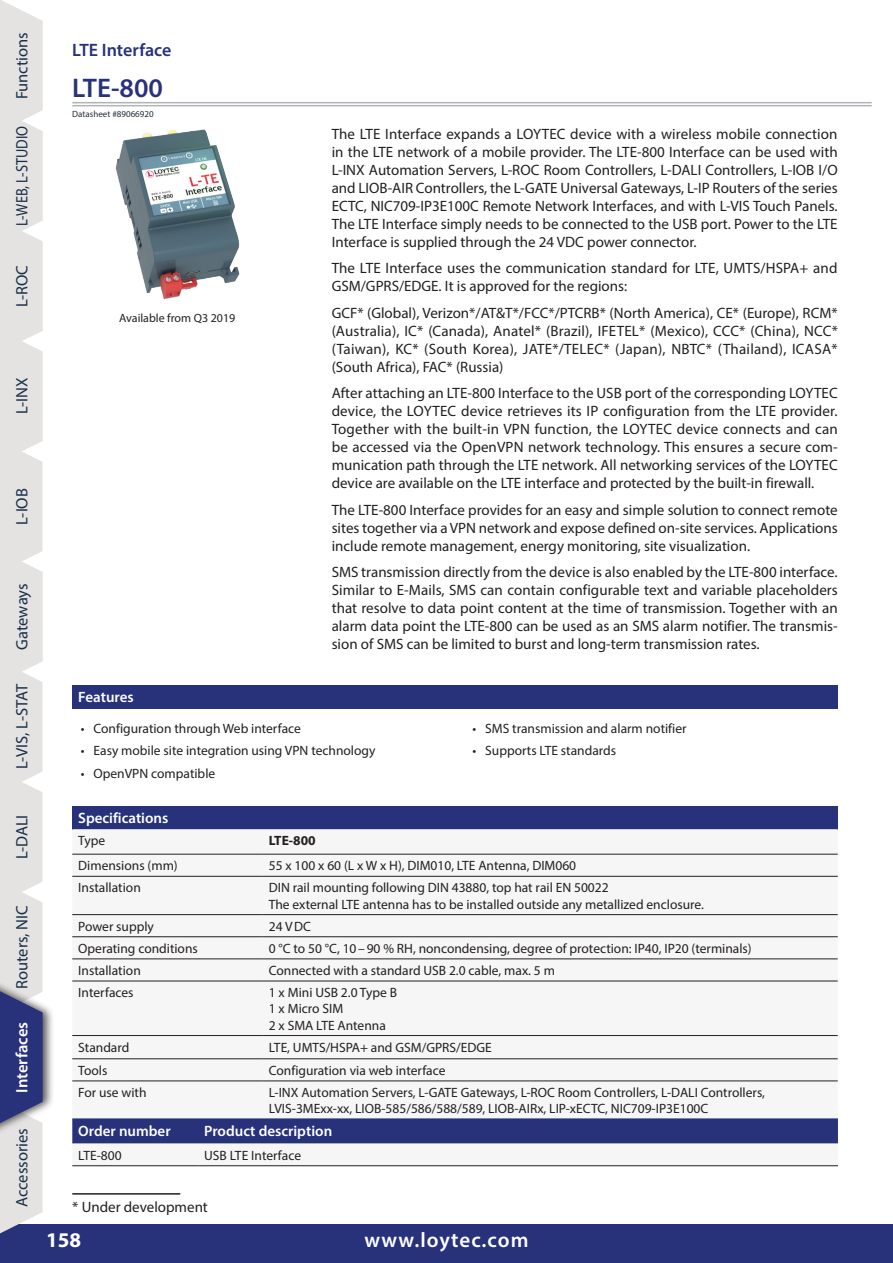
<style>
.page{position:relative;width:893px;height:1263px;background:#fff}
.page>*{position:absolute;margin:0;border:0;box-sizing:border-box;transform-origin:0 0}
.Title__Device__-_TOC{font:600 27px "Myriad Pro";color:#27327b}
.t1{font:600 21px "Myriad Pro";letter-spacing:.05em;color:#fff}
.t2{font:700 21px "Myriad Pro";color:#fff}
.UberTitle__Device{font:600 18px "Myriad Pro";color:#27327b}
.Tab__Register__Stand{font:16.5px "Myriad Pro";color:#182e48}
.Tab__Register__Stand-2{font:16.5px "Myriad Pro";color:#182e48;scale:.87 1}
.Tab__Register__Selec{font:600 16.5px "Myriad Pro";color:#fff}
.LOYTEC_Base__LANGUAG{font:15px/18px "Myriad Pro";color:#231f20;text-align:justify}
.Table_Headline{font:600 15px "Myriad Pro";color:#fff}
.Table_Text_without_I{font:13.5px/16.2px "Myriad Pro";color:#231f20}
.Table_Text_with_Inde{font:13.5px "Myriad Pro";color:#231f20}
.Table_Text_without_I-2{font:700 13.5px "Myriad Pro";color:#231f20}
.t3{font:12px "Myriad Pro";color:#231f20}
.Datasheet{font:9px "Myriad Pro";color:#232d3a}
</style>
<div class="page">
<div style="left:0;top:1225px;width:893px;height:38px;background:#27327b"></div>
<hr style="left:72px;top:102px;width:800px;height:1px;background:#b2b3b7">
<hr style="left:72px;top:105px;width:800px;height:1px;background:#b2b3b7">
<div style="left:0;top:963px;width:55px;height:188px;background:#231f20;opacity:.75"></div>
<svg style="left:0;top:0;width:43px;height:1234px;background:#d2d2d9"></svg>
<div style="left:72px;top:685px;width:766px;height:23px;background:#27327b"></div>
<div style="left:72px;top:806px;width:766px;height:23px;background:#27327b"></div>
<div style="left:72px;top:829px;width:766px;height:253px;background:#f6f6f6"></div>
<hr style="left:72px;top:981px;width:191px;height:1px;background:#231f20">
<hr style="left:263px;top:981px;width:575px;height:1px;background:#231f20">
<hr style="left:263px;top:854px;width:575px;height:1px;background:#231f20">
<hr style="left:72px;top:876px;width:191px;height:1px;background:#231f20">
<hr style="left:72px;top:914px;width:191px;height:1px;background:#231f20">
<hr style="left:72px;top:936px;width:191px;height:1px;background:#231f20">
<hr style="left:72px;top:958px;width:191px;height:1px;background:#231f20">
<hr style="left:72px;top:1035px;width:191px;height:1px;background:#231f20">
<hr style="left:72px;top:1058px;width:191px;height:1px;background:#231f20">
<hr style="left:263px;top:876px;width:575px;height:1px;background:#231f20">
<hr style="left:263px;top:914px;width:575px;height:1px;background:#231f20">
<hr style="left:263px;top:936px;width:575px;height:1px;background:#231f20">
<hr style="left:263px;top:958px;width:575px;height:1px;background:#231f20">
<hr style="left:263px;top:1035px;width:575px;height:1px;background:#231f20">
<hr style="left:263px;top:1058px;width:575px;height:1px;background:#231f20">
<hr style="left:72px;top:854px;width:191px;height:1px;background:#231f20">
<hr style="left:72px;top:1080px;width:191px;height:1px;background:#231f20">
<hr style="left:263px;top:1080px;width:575px;height:1px;background:#231f20">
<img style="left:116px;top:129px;width:124px;height:170px">
<svg style="left:72px;top:1118px;width:766px;height:26px;background:#2f397f"></svg>
<hr style="left:72px;top:1165px;width:126px;height:1px;background:#231f20">
<hr style="left:198px;top:1165px;width:640px;height:1px;background:#231f20">
<hr style="left:72px;top:1193px;width:108px;height:1px;background:#231f20">
<p class="Tab__Register__Stand" style="left:12px;top:99px;width:69px;rotate:-90deg">Functions</p>
<p class="Tab__Register__Stand-2" style="left:12px;top:226px;width:117px;rotate:-90deg">L‑WEB, L‑STUDIO</p>
<p class="Tab__Register__Stand" style="left:12px;top:307px;width:44px;rotate:-90deg">L‑ROC</p>
<p class="Tab__Register__Stand" style="left:12px;top:414px;width:38px;rotate:-90deg">L‑INX</p>
<p class="Tab__Register__Stand" style="left:12px;top:525px;width:38px;rotate:-90deg">L‑IOB</p>
<p class="Tab__Register__Stand" style="left:12px;top:650px;width:68px;rotate:-90deg">Gateways</p>
<p class="Tab__Register__Stand" style="left:12px;top:769px;width:87px;rotate:-90deg">L‑VIS, L-STAT</p>
<p class="Tab__Register__Stand" style="left:12px;top:859px;width:46px;rotate:-90deg">L‑DALI</p>
<p class="Tab__Register__Stand" style="left:12px;top:989px;width:85px;rotate:-90deg">Routers, NIC</p>
<p class="Tab__Register__Selec" style="left:11px;top:1093px;width:72px;rotate:-90deg">Interfaces</p>
<p class="Tab__Register__Stand" style="left:12px;top:1207px;width:81px;rotate:-90deg">Accessories</p>
<p class="UberTitle__Device" style="left:72px;top:39px;width:101px">LTE Interface</p>
<p class="Title__Device__-_TOC" style="left:72px;top:71px;width:92px">LTE‑800</p>
<p class="Datasheet" style="left:72px;top:109px;width:83px">Datasheet #89066920</p>
<p class="t3" style="left:119px;top:311px;width:118px">Available from Q3 2019</p>
<p class="Table_Headline" style="left:78px;top:687px;width:57px">Features</p>
<p class="LOYTEC_Base__LANGUAG" style="left:332px;top:125px;width:508px">The LTE Interface expands a LOYTEC device with a wireless mobile connection in the LTE network of a mobile provider. The LTE-800 Interface can be used with L‑INX Automation Servers, L‑ROC Room Controllers, L‑DALI Controllers, L-IOB I/O and LIOB-AIR Controllers, the L‑GATE Universal Gateways, L‑IP Routers of the series ECTC, NIC709‑IP3E100C Remote Network Interfaces, and with L‑VIS Touch Panels.<br>The LTE Interface simply needs to be connected to the USB port. Power to the LTE Interface is supplied through the 24 VDC power connector.</p>
<p class="LOYTEC_Base__LANGUAG" style="left:332px;top:259px;width:507px">The LTE Interface uses the communication standard for LTE, UMTS/HSPA+ and<br>GSM/GPRS/EDGE. It is approved for the regions:</p>
<p class="LOYTEC_Base__LANGUAG" style="left:332px;top:304px;width:508px">GCF* (Global), Verizon*/AT&amp;T*/FCC*/PTCRB* (North America), CE* (Europe), RCM* (Australia), IC* (Canada), Anatel* (Brazil), IFETEL* (Mexico), CCC* (China), NCC* (Taiwan), KC* (South Korea), JATE*/TELEC* (Japan), NBTC* (Thailand), ICASA* (South Africa), FAC* (Russia)</p>
<p class="LOYTEC_Base__LANGUAG" style="left:332px;top:384px;width:507px">After attaching an LTE-800 Interface to the USB port of the corresponding LOYTEC device, the LOYTEC device retrieves its IP configuration from the LTE provider.<br>Together with the built-in VPN function, the LOYTEC device connects and can be accessed via the OpenVPN network technology. This ensures a secure com‑ munication path through the LTE network. All networking services of the LOYTEC device are available on the LTE interface and protected by the built-in firewall.</p>
<p class="LOYTEC_Base__LANGUAG" style="left:332px;top:501px;width:508px">The LTE-800 Interface provides for an easy and simple solution to connect remote sites together via a VPN network and expose defined on-site services. Applications include remote management, energy monitoring, site visualization.</p>
<p class="LOYTEC_Base__LANGUAG" style="left:332px;top:563px;width:508px">SMS transmission directly from the device is also enabled by the LTE-800 interface.<br>Similar to E-Mails, SMS can contain configurable text and variable placeholders that resolve to data point content at the time of transmission. Together with an alarm data point the LTE-800 can be used as an SMS alarm notifier. The transmis‑ sion of SMS can be limited to burst and long-term transmission rates.</p>
<p class="Table_Text_without_I" style="left:81px;top:720px;width:222px">• Configuration through Web interface</p>
<p class="Table_Text_without_I" style="left:81px;top:742px;width:296px">• Easy mobile site integration using VPN technology</p>
<p class="Table_Text_without_I" style="left:81px;top:765px;width:136px">• OpenVPN compatible</p>
<p class="Table_Text_without_I" style="left:472px;top:720px;width:216px">• SMS transmission and alarm notifier</p>
<p class="Table_Text_without_I" style="left:472px;top:742px;width:145px">• Supports LTE standards</p>
<p class="Table_Headline" style="left:78px;top:808px;width:92px">Specifications</p>
<p class="Table_Text_without_I" style="left:78px;top:832px;width:28px">Type</p>
<p class="Table_Text_without_I-2" style="left:269px;top:832px;width:48px">LTE‑800</p>
<p class="Table_Text_without_I" style="left:78px;top:857px;width:101px">Dimensions (mm)</p>
<p class="Table_Text_without_I" style="left:269px;top:857px;width:309px">55 x 100 x 60 (L x W x H), DIM010, LTE Antenna, DIM060</p>
<p class="Table_Text_without_I" style="left:78px;top:879px;width:64px">Installation</p>
<p class="Table_Text_with_Inde" style="left:269px;top:879px;width:341px">DIN rail mounting following DIN 43880, top hat rail EN 50022</p>
<p class="Table_Text_with_Inde" style="left:269px;top:896px;width:437px">The external LTE antenna has to be installed outside any metallized enclosure.</p>
<p class="Table_Text_without_I" style="left:78px;top:918px;width:77px">Power supply</p>
<p class="Table_Text_with_Inde" style="left:269px;top:918px;width:44px">24 VDC</p>
<p class="Table_Text_without_I" style="left:78px;top:940px;width:121px">Operating conditions</p>
<p class="Table_Text_with_Inde" style="left:269px;top:940px;width:484px">0 °C to 50 °C, 10–90 % RH, noncondensing, degree of protection: IP40, IP20 (terminals)</p>
<p class="Table_Text_without_I" style="left:78px;top:962px;width:64px">Installation</p>
<p class="Table_Text_with_Inde" style="left:269px;top:962px;width:288px">Connected with a standard USB 2.0 cable, max. 5 m</p>
<p class="Table_Text_without_I" style="left:78px;top:984px;width:57px">Interfaces</p>
<p class="Table_Text_with_Inde" style="left:269px;top:984px;width:130px">1 x Mini USB 2.0 Type B</p>
<p class="Table_Text_with_Inde" style="left:269px;top:1000px;width:76px">1 x Micro SIM</p>
<p class="Table_Text_with_Inde" style="left:269px;top:1017px;width:119px">2 x SMA LTE Antenna</p>
<p class="Table_Text_without_I" style="left:78px;top:1039px;width:53px">Standard</p>
<p class="Table_Text_with_Inde" style="left:269px;top:1039px;width:224px">LTE, UMTS/HSPA+ and GSM/GPRS/EDGE</p>
<p class="Table_Text_without_I" style="left:78px;top:1062px;width:31px">Tools</p>
<p class="Table_Text_with_Inde" style="left:269px;top:1062px;width:178px">Configuration via web interface</p>
<p class="Table_Text_without_I" style="left:78px;top:1084px;width:70px">For use with</p>
<p class="Table_Text_without_I" style="left:269px;top:1084px;width:498px">L‑INX Automation Servers, L‑GATE Gateways, L‑ROC Room Controllers, L‑DALI Controllers,<br>LVIS‑3MExx-xx, LIOB-585/586/588/589, LIOB-AIRx, LIP-xECTC, NIC709-IP3E100C</p>
<p class="Table_Headline" style="left:78px;top:1121px;width:94px">Order number</p>
<p class="Table_Headline" style="left:204px;top:1121px;width:129px">Product description</p>
<p class="Table_Text_without_I" style="left:78px;top:1147px;width:45px">LTE‑800</p>
<p class="Table_Text_without_I" style="left:204px;top:1147px;width:98px">USB LTE Interface</p>
<p class="LOYTEC_Base__LANGUAG" style="left:72px;top:1197px;width:137px">* Under development</p>
<p class="t2" style="left:46px;top:1227px;width:36px">158</p>
<h2 class="t1" style="left:364px;top:1227px;width:166px">www.loytec.com</h2>
</div>
